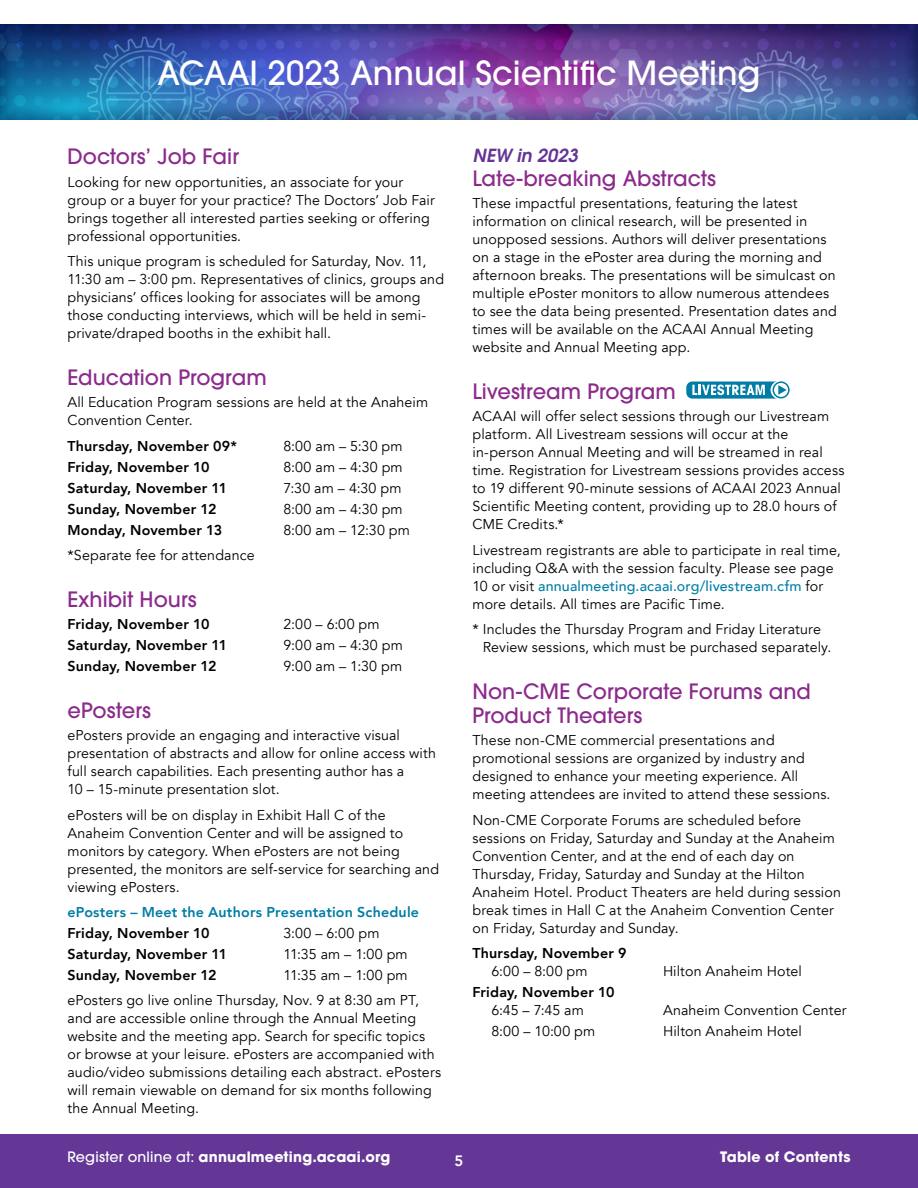
<style>
.page{position:relative;width:918px;height:1188px;background:#fff}
.page>*{position:absolute;margin:0;border:0;box-sizing:border-box;transform-origin:0 0}
.t1{font:500 33px "ITC Avant Garde Std";color:#fff}
.t2{font:500 21px/24px "ITC Avant Garde Std";color:#8b2b8c}
.t3{font:italic 600 18px "ITC Avant Garde Std";letter-spacing:.01em;color:#643695}
.t4{font:800 15px "Avenir";color:#fff}
.t5{font:14.25px/18px "Avenir";letter-spacing:.01em;color:#000}
.t6{font:800 14.25px "Avenir";letter-spacing:.015em;color:#000}
.t7{font:700 14.25px "ITC Avant Garde Std";letter-spacing:.015em;color:#fff}
.t8{font:800 14.25px "Avenir";letter-spacing:.015em;color:#007da5}
.s1{font-weight:500;color:#007da5}
.s2{font-weight:500}
</style>
<div class="page">
<div style="left:0;top:1134px;width:918px;height:54px;background:#643695"></div>
<div style="left:0;top:13px;width:918px;height:106px;background:#004275;opacity:.75"></div>
<svg style="left:686px;top:381px;width:104px;height:18px"></svg>
<h1 class="t1" style="left:157px;top:52px;width:605px">ACAAI 2023 Annual Scientific Meeting</h1>
<h2 class="t2" style="left:68px;top:144px;width:173px">Doctors’ Job Fair</h2>
<p class="t5" style="left:68px;top:173px;width:369px">Looking for new opportunities, an associate for your group or a buyer for your practice? The Doctors’ Job Fair brings together all interested parties seeking or offering professional opportunities.</p>
<p class="t5" style="left:68px;top:252px;width:378px">This unique program is scheduled for Saturday, Nov. 11, 11:30 am – 3:00 pm. Representatives of clinics, groups and physicians’ offices looking for associates will be among those conducting interviews, which will be held in semi&shy;private/draped booths in the exhibit hall.</p>
<h2 class="t2" style="left:68px;top:365px;width:201px">Education Program</h2>
<p class="t5" style="left:68px;top:393px;width:362px">All Education Program sessions are held at the Anaheim<br>Convention Center.</p>
<p class="t6" style="left:68px;top:434px;width:171px">Thursday, November 09*</p>
<p class="t5" style="left:284px;top:437px;width:121px">8:00 am – 5:30 pm</p>
<p class="t6" style="left:68px;top:455px;width:144px">Friday, November 10</p>
<p class="t5" style="left:284px;top:458px;width:121px">8:00 am – 4:30 pm</p>
<p class="t6" style="left:68px;top:476px;width:161px">Saturday, November 11</p>
<p class="t5" style="left:284px;top:479px;width:120px">7:30 am – 4:30 pm</p>
<p class="t6" style="left:68px;top:498px;width:151px">Sunday, November 12</p>
<p class="t5" style="left:284px;top:500px;width:121px">8:00 am – 4:30 pm</p>
<p class="t6" style="left:68px;top:519px;width:156px">Monday, November 13</p>
<p class="t5" style="left:284px;top:521px;width:128px">8:00 am – 12:30 pm</p>
<p class="t5" style="left:68px;top:546px;width:189px">*Separate fee for attendance</p>
<h2 class="t2" style="left:68px;top:587px;width:131px">Exhibit Hours</h2>
<p class="t6" style="left:68px;top:613px;width:144px">Friday, November 10</p>
<p class="t5" style="left:284px;top:615px;width:98px">2:00 – 6:00 pm</p>
<p class="t6" style="left:68px;top:634px;width:161px">Saturday, November 11</p>
<p class="t5" style="left:284px;top:636px;width:121px">9:00 am – 4:30 pm</p>
<p class="t6" style="left:68px;top:655px;width:151px">Sunday, November 12</p>
<p class="t5" style="left:284px;top:657px;width:120px">9:00 am – 1:30 pm</p>
<h2 class="t2" style="left:68px;top:698px;width:85px">ePosters</h2>
<p class="t5" style="left:68px;top:726px;width:370px">ePosters provide an engaging and interactive visual presentation of abstracts and allow for online access with full search capabilities. Each presenting author has a<br>10 – 15-minute presentation slot.</p>
<p class="t5" style="left:68px;top:806px;width:373px">ePosters will be on display in Exhibit Hall C of the Anaheim Convention Center and will be assigned to monitors by category. When ePosters are not being presented, the monitors are self-service for searching and viewing ePosters.</p>
<p class="t8" style="left:68px;top:901px;width:353px">ePosters – Meet the Authors Presentation Schedule</p>
<p class="t6" style="left:68px;top:922px;width:144px">Friday, November 10</p>
<p class="t5" style="left:284px;top:924px;width:98px">3:00 – 6:00 pm</p>
<p class="t6" style="left:68px;top:943px;width:161px">Saturday, November 11</p>
<p class="t5" style="left:284px;top:945px;width:126px">11:35 am – 1:00 pm</p>
<p class="t6" style="left:68px;top:964px;width:151px">Sunday, November 12</p>
<p class="t5" style="left:68px;top:963px;width:353px;line-height:24.8px;text-indent:216px">11:35 am – 1:00 pm ePosters go live online Thursday, Nov. 9 at 8:30 am PT,</p>
<p class="t5" style="left:68px;top:1009px;width:375px">and are accessible online through the Annual Meeting website and the meeting app. Search for specific topics or browse at your leisure. ePosters are accompanied with audio/video submissions detailing each abstract. ePosters will remain viewable on demand for six months following the Annual Meeting.</p>
<p class="t3" style="left:472px;top:143px;width:107px">NEW in 2023</p>
<h2 class="t2" style="left:472px;top:166px;width:245px">Late-breaking Abstracts</h2>
<p class="t5" style="left:472px;top:195px;width:366px">These impactful presentations, featuring the latest information on clinical research, will be presented in unopposed sessions. Authors will deliver presentations on a stage in the ePoster area during the morning and afternoon breaks. The presentations will be simulcast on multiple ePoster monitors to allow numerous attendees to see the data being presented. Presentation dates and times will be available on the ACAAI Annual Meeting website and Annual Meeting app.</p>
<h2 class="t2" style="left:472px;top:379px;width:205px">Livestream Program</h2>
<p class="t5" style="left:472px;top:408px;width:374px">ACAAI will offer select sessions through our Livestream platform. All Livestream sessions will occur at the in-person Annual Meeting and will be streamed in real time. Registration for Livestream sessions provides access to 19 different 90-minute sessions of ACAAI 2023 Annual Scientific Meeting content, providing up to 28.0 hours of CME Credits.*</p>
<p class="t5" style="left:472px;top:541px;width:370px">Livestream registrants are able to participate in real time, including Q&amp;A with the session faculty. Please see page 10 or visit <span class="s1">annualmeeting.acaai.org/livestream.cfm</span> for more details. All times are Pacific Time.</p>
<p class="t5" style="left:483px;top:621px;width:350px;text-indent:-10px">* Includes the Thursday Program and Friday Literature<br>Review sessions, which must be purchased separately.</p>
<h2 class="t2" style="left:472px;top:679px;width:340px">Non-CME Corporate Forums and<br>Product Theaters</h2>
<p class="t5" style="left:472px;top:732px;width:360px">These non-CME commercial presentations and promotional sessions are organized by industry and designed to enhance your meeting experience. All meeting attendees are invited to attend these sessions.</p>
<p class="t5" style="left:472px;top:811px;width:370px">Non-CME Corporate Forums are scheduled before sessions on Friday, Saturday and Sunday at the Anaheim Convention Center, and at the end of each day on Thursday, Friday, Saturday and Sunday at the Hilton Anaheim Hotel. Product Theaters are held during session break times in Hall C at the Anaheim Convention Center on Friday, Saturday and Sunday.</p>
<p class="t6" style="left:472px;top:942px;width:156px">Thursday, November 9</p>
<p class="t5" style="left:491px;top:963px;width:98px">6:00 – 8:00 pm</p>
<p class="t5" style="left:663px;top:963px;width:140px">Hilton Anaheim Hotel</p>
<p class="t6" style="left:473px;top:981px;width:144px">Friday, November 10</p>
<p class="t5" style="left:491px;top:1002px;width:94px">6:45 – 7:45 am</p>
<p class="t5" style="left:663px;top:1002px;width:185px">Anaheim Convention Center</p>
<p class="t5" style="left:492px;top:1023px;width:105px">8:00 – 10:00 pm</p>
<p class="t5" style="left:663px;top:1023px;width:140px">Hilton Anaheim Hotel</p>
<p class="t7" style="left:68px;top:1147px;width:324px"><span class="s2">Register online at:</span> annualmeeting.acaai.org</p>
<p class="t7" style="left:720px;top:1147px;width:132px">Table of Contents</p>
<p class="t4" style="left:455px;top:1149px;width:10px">5</p>
</div>
